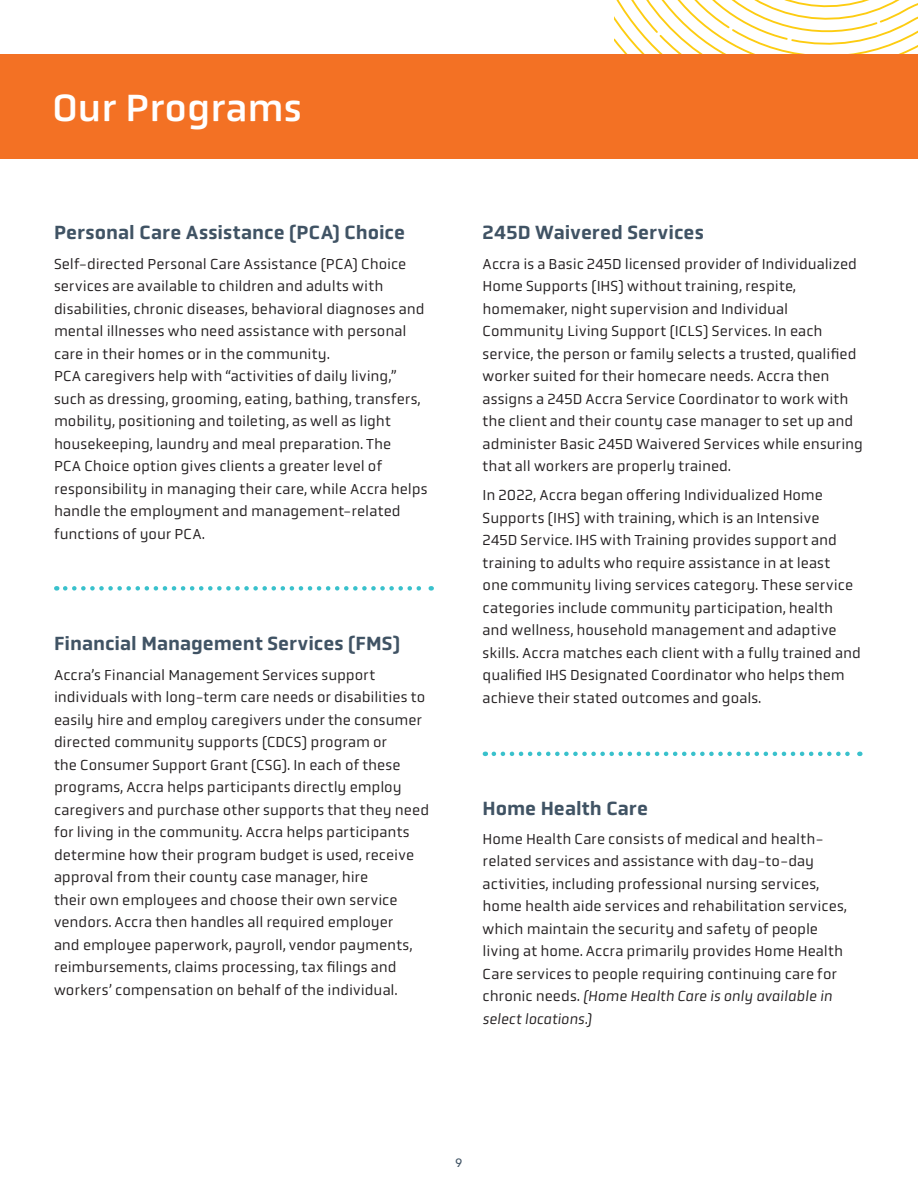
<style>
.page{position:relative;width:918px;height:1188px;background:#fff}
.page>*{position:absolute;margin:0;border:0;box-sizing:border-box;transform-origin:0 0}
.Page_Headline{font:39px "Obvia";color:#fff}
.Programs_Subhead{font:500 19.5px "Obvia";letter-spacing:.005em;color:#405364}
.Programs_Body_Text{font:15px/22.5px "Obvia";color:#231f20}
.t1{font:500 12px "Avenir";color:#405364}
.s1{font-style:italic}
</style>
<div class="page">
<svg style="left:614px;top:0;width:304px;height:54px"></svg>
<svg style="left:65px;top:586px;width:367px;height:5px"></svg>
<svg style="left:494px;top:752px;width:366px;height:4px"></svg>
<div style="left:0;top:54px;width:918px;height:105px;background:#f37124"></div>
<p class="Page_Headline" style="left:52px;top:85px;width:251px">Our Programs</p>
<p class="Programs_Subhead" style="left:54px;top:221px;width:352px">Personal Care Assistance (PCA) Choice</p>
<p class="Programs_Body_Text" style="left:54px;top:252px;width:375px">Self-directed Personal Care Assistance (PCA) Choice services are available to children and adults with disabilities, chronic diseases, behavioral diagnoses and mental illnesses who need assistance with personal care in their homes or in the community.<br>PCA caregivers help with “activities of daily living,” such as dressing, grooming, eating, bathing, transfers, mobility, positioning and toileting, as well as light housekeeping, laundry and meal preparation. The<br>PCA Choice option gives clients a greater level of responsibility in managing their care, while Accra helps handle the employment and management-related functions of your PCA.</p>
<p class="Programs_Subhead" style="left:54px;top:632px;width:348px">Financial Management Services (FMS)</p>
<p class="Programs_Body_Text" style="left:54px;top:663px;width:377px">Accra’s Financial Management Services support individuals with long-term care needs or disabilities to easily hire and employ caregivers under the consumer directed community supports (CDCS) program or<br>the Consumer Support Grant (CSG). In each of these programs, Accra helps participants directly employ caregivers and purchase other supports that they need for living in the community. Accra helps participants determine how their program budget is used, receive approval from their county case manager, hire<br>their own employees and choose their own service vendors. Accra then handles all required employer<br>and employee paperwork, payroll, vendor payments, reimbursements, claims processing, tax filings and workers’ compensation on behalf of the individual.</p>
<p class="Programs_Subhead" style="left:483px;top:221px;width:223px">245D Waivered Services</p>
<p class="Programs_Body_Text" style="left:483px;top:252px;width:382px">Accra is a Basic 245D licensed provider of Individualized Home Supports (IHS) without training, respite, homemaker, night supervision and Individual Community Living Support (ICLS) Services. In each service, the person or family selects a trusted, qualified worker suited for their homecare needs. Accra then assigns a 245D Accra Service Coordinator to work with the client and their county case manager to set up and administer Basic 245D Waivered Services while ensuring that all workers are properly trained.</p>
<p class="Programs_Body_Text" style="left:483px;top:484px;width:380px">In 2022, Accra began offering Individualized Home Supports (IHS) with training, which is an Intensive<br>245D Service. IHS with Training provides support and training to adults who require assistance in at least<br>one community living services category. These service categories include community participation, health and wellness, household management and adaptive skills. Accra matches each client with a fully trained and qualified IHS Designated Coordinator who helps them achieve their stated outcomes and goals.</p>
<p class="Programs_Subhead" style="left:483px;top:796px;width:167px">Home Health Care</p>
<p class="Programs_Body_Text" style="left:483px;top:828px;width:366px">Home Health Care consists of medical and health&shy;related services and assistance with day-to-day activities, including professional nursing services, home health aide services and rehabilitation services, which maintain the security and safety of people living at home. Accra primarily provides Home Health Care services to people requiring continuing care for chronic needs. <span class="s1">(Home Health Care is only available in select locations.)</span></p>
<p class="t1" style="left:456px;top:1152px;width:8px">9</p>
</div>
